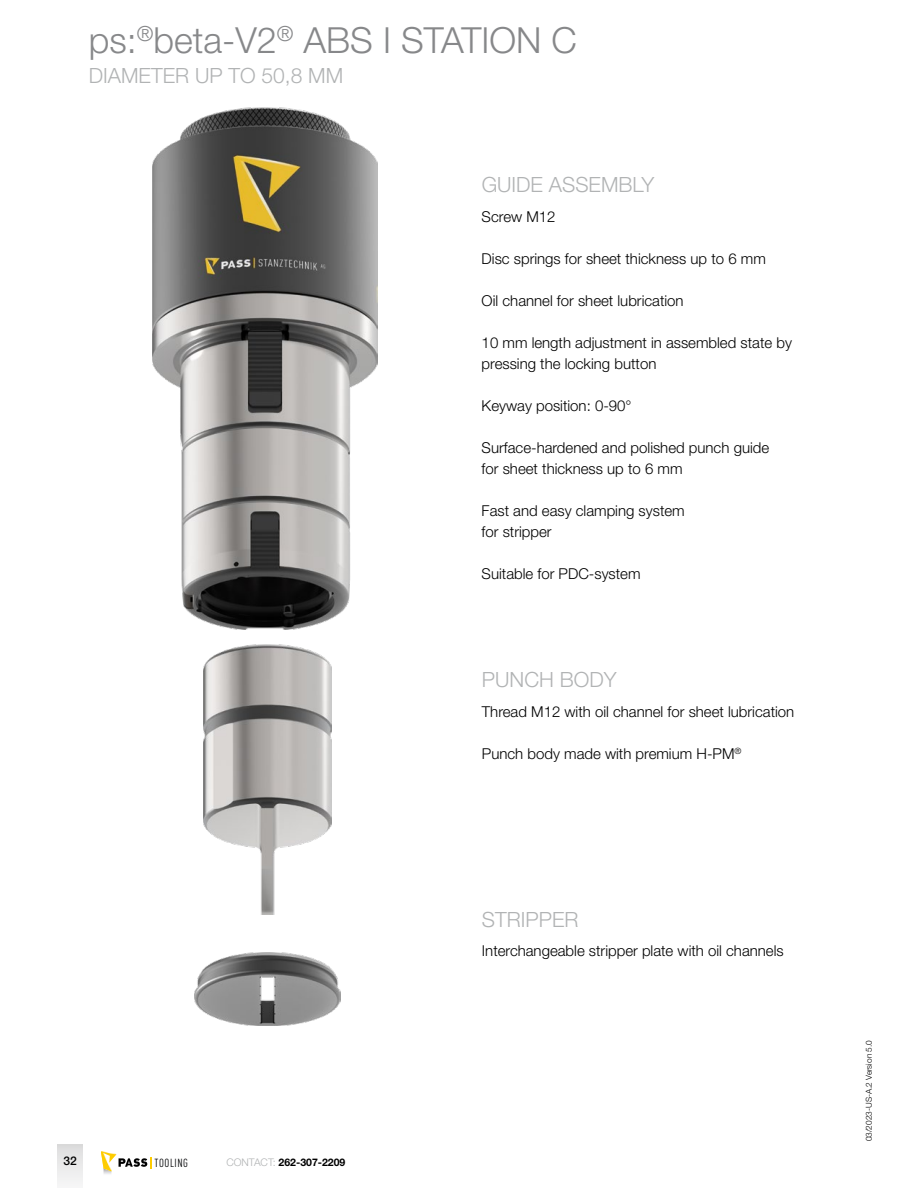
<style>
.page{position:relative;width:918px;height:1188px;background:#fff}
.page>*{position:absolute;margin:0;border:0;box-sizing:border-box;transform-origin:0 0}
.t1{font:300 36px "Helvetica Neue LT Std";color:#87888a}
.t2{font:300 21px "Helvetica Neue LT Std";color:#b1b3b4}
.t3{font:300 15px/21px "Helvetica Neue LT Std";color:#000}
.t4{font:500 12px "Helvetica Neue LT Std";color:#000}
.t5{font:11.7px "DIN Cond";letter-spacing:.05em;color:#000204}
.t6{font:700 10.5px "Helvetica Neue LT Std";color:#000}
.t7{font:300 8.25px "Helvetica Neue LT Std";color:#000}
.s1{font-weight:300;color:#b1b3b4}
</style>
<div class="page">
<img style="left:203px;top:644px;width:129px;height:270px">
<img style="left:194px;top:952px;width:146px;height:74px">
<img style="left:153px;top:107px;width:224px;height:522px">
<div style="left:57px;top:1145px;width:26px;height:43px;background:linear-gradient(to bottom,#ddddde,#f7f7f8)"></div>
<svg style="left:101px;top:1151px;width:50px;height:23px"></svg>
<h1 class="t1" style="left:89px;top:18px;width:490px">ps:<sup>®</sup>beta-V2<sup>®</sup> ABS I STATION C</h1>
<h2 class="t2" style="left:89px;top:62px;width:256px">DIAMETER UP TO 50,8 MM</h2>
<h2 class="t2" style="left:482px;top:172px;width:174px">GUIDE ASSEMBLY</h2>
<p class="t3" style="left:482px;top:206px;width:75px">Screw M12</p>
<p class="t3" style="left:482px;top:248px;width:286px">Disc springs for sheet thickness up to 6 mm</p>
<p class="t3" style="left:482px;top:290px;width:203px">Oil channel for sheet lubrication</p>
<p class="t3" style="left:482px;top:332px;width:312px">10 mm length adjustment in assembled state by pressing the locking button</p>
<p class="t3" style="left:482px;top:395px;width:151px">Keyway position: 0-90°</p>
<p class="t3" style="left:482px;top:437px;width:289px">Surface-hardened and polished punch guide for sheet thickness up to 6 mm</p>
<p class="t3" style="left:482px;top:500px;width:205px">Fast and easy clamping system for stripper</p>
<p class="t3" style="left:482px;top:563px;width:160px">Suitable for PDC-system</p>
<h2 class="t2" style="left:482px;top:667px;width:136px">PUNCH BODY</h2>
<p class="t3" style="left:482px;top:700px;width:314px">Thread M12 with oil channel for sheet lubrication</p>
<p class="t3" style="left:482px;top:742px;width:261px">Punch body made with premium H-PM<sup>®</sup></p>
<p class="t4" style="left:63px;top:1153px;width:15px">32</p>
<p class="t5" style="left:155px;top:1156px;width:35px">TOOLING</p>
<p class="t6" style="left:226px;top:1156px;width:121px"><span class="s1">CONTACT:</span> 262-307-2209</p>
<h2 class="t2" style="left:482px;top:907px;width:98px">STRIPPER</h2>
<p class="t3" style="left:482px;top:940px;width:303px">Interchangeable stripper plate with oil channels</p>
<p class="t7" style="left:864px;top:1141px;width:103px;rotate:-90deg">03/2023-US-A.2 Version 5.0</p>
</div>
